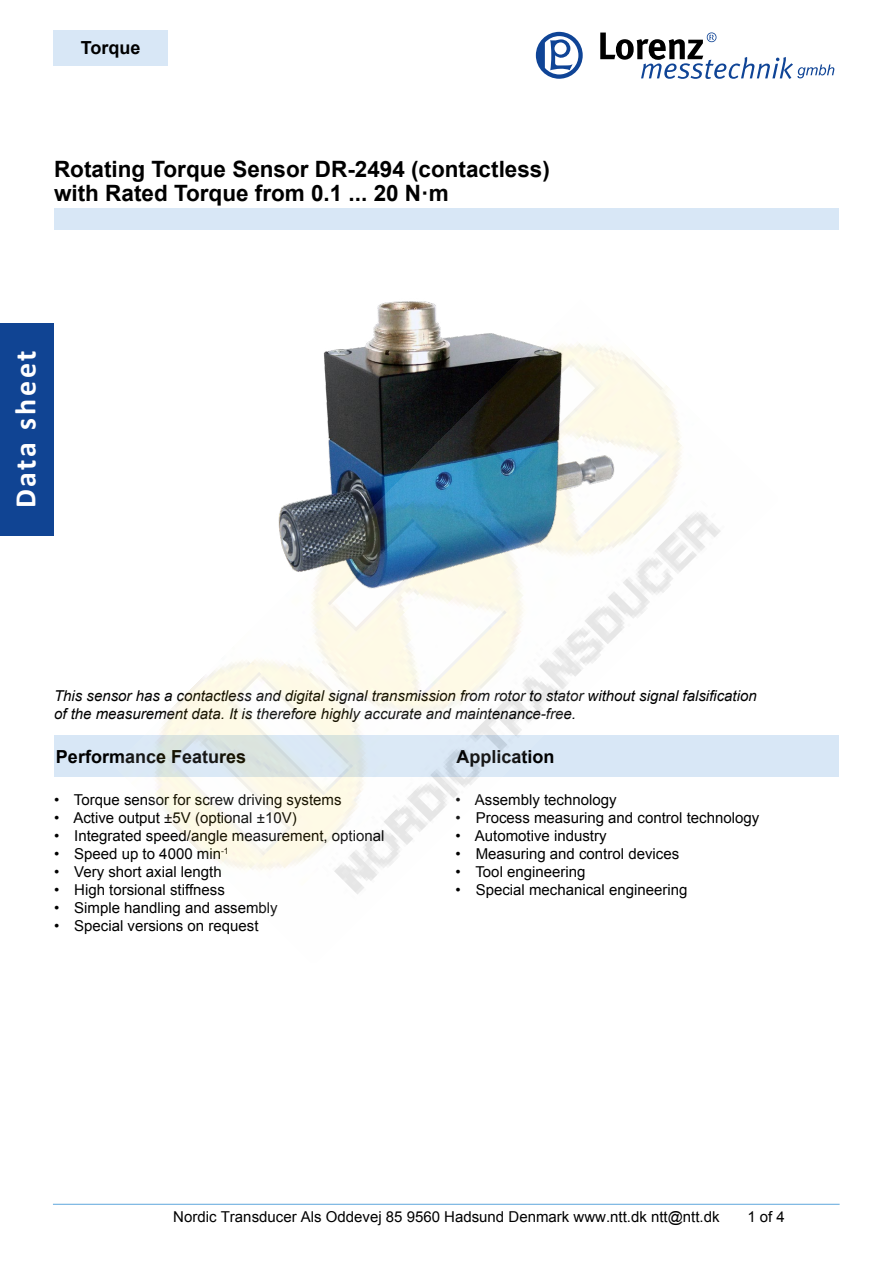
<style>
.page{position:relative;width:893px;height:1263px;background:#fff}
.page>*{position:absolute;margin:0;border:0;box-sizing:border-box;transform-origin:0 0}
.t1{font:700 30px "Calibri";letter-spacing:.09em;color:#fff}
.t2{font:700 22.5px/24px "Arial";color:#000}
.t3{font:700 18px "Arial";color:#000}
.t4{font:15px "Arial";color:#000}
.t5{font:italic 15px/18px "Arial";color:#000}
.t6{font:15px "Arial";color:#000}
</style>
<div class="page">
<div style="left:53px;top:30px;width:115px;height:35px;background:#d8e7f6"></div>
<svg style="left:536px;top:32px;width:47px;height:47px"></svg>
<svg style="left:600px;top:32px;width:234px;height:47px"></svg>
<div style="left:0;top:323px;width:53px;height:213px;background:#104493"></div>
<hr style="left:53px;top:1204px;width:787px;height:1px;background:#6fb0e0">
<div style="left:54px;top:736px;width:785px;height:41px;background:#d8e7f6"></div>
<div style="left:54px;top:208px;width:785px;height:22px;background:#d8e7f6"></div>
<img style="left:115px;top:301px;width:663px;height:593px">
<p class="t3" style="left:81px;top:36px;width:61px">Torque</p>
<h2 class="t2" style="left:54px;top:158px;width:497px">Rotating Torque Sensor DR-2494 (contactless) with Rated Torque from 0.1 ... 20 N·m</h2>
<h1 class="t1" style="left:6px;top:508px;width:159px;rotate:-90deg">Data sheet</h1>
<p class="t5" style="left:54px;top:687px;width:704px">This sensor has a contactless and digital signal transmission from rotor to stator without signal falsification of the measurement data. It is therefore highly accurate and maintenance-free.</p>
<p class="t3" style="left:56px;top:745px;width:192px">Performance Features</p>
<p class="t3" style="left:456px;top:745px;width:100px">Application</p>
<p class="t4" style="left:54px;top:790px;width:289px">• Torque sensor for screw driving systems</p>
<p class="t4" style="left:54px;top:808px;width:244px">• Active output ±5V (optional ±10V)</p>
<p class="t4" style="left:54px;top:826px;width:332px">• Integrated speed/angle measurement, optional</p>
<p class="t4" style="left:54px;top:844px;width:176px">• Speed up to 4000 min<sup>-1</sup></p>
<p class="t4" style="left:54px;top:862px;width:169px">• Very short axial length</p>
<p class="t4" style="left:54px;top:880px;width:172px">• High torsional stiffness</p>
<p class="t4" style="left:54px;top:898px;width:225px">• Simple handling and assembly</p>
<p class="t4" style="left:54px;top:916px;width:206px">• Special versions on request</p>
<p class="t4" style="left:455px;top:790px;width:163px">• Assembly technology</p>
<p class="t4" style="left:455px;top:808px;width:305px">• Process measuring and control technology</p>
<p class="t4" style="left:455px;top:826px;width:153px">• Automotive industry</p>
<p class="t4" style="left:455px;top:844px;width:225px">• Measuring and control devices</p>
<p class="t4" style="left:455px;top:862px;width:132px">• Tool engineering</p>
<p class="t4" style="left:455px;top:880px;width:234px">• Special mechanical engineering</p>
<p class="t6" style="left:173px;top:1207px;width:548px">Nordic Transducer Als Oddevej 85 9560 Hadsund Denmark www.ntt.dk ntt@ntt.dk</p>
<p class="t6" style="left:747px;top:1207px;width:39px">1 of 4</p>
</div>
